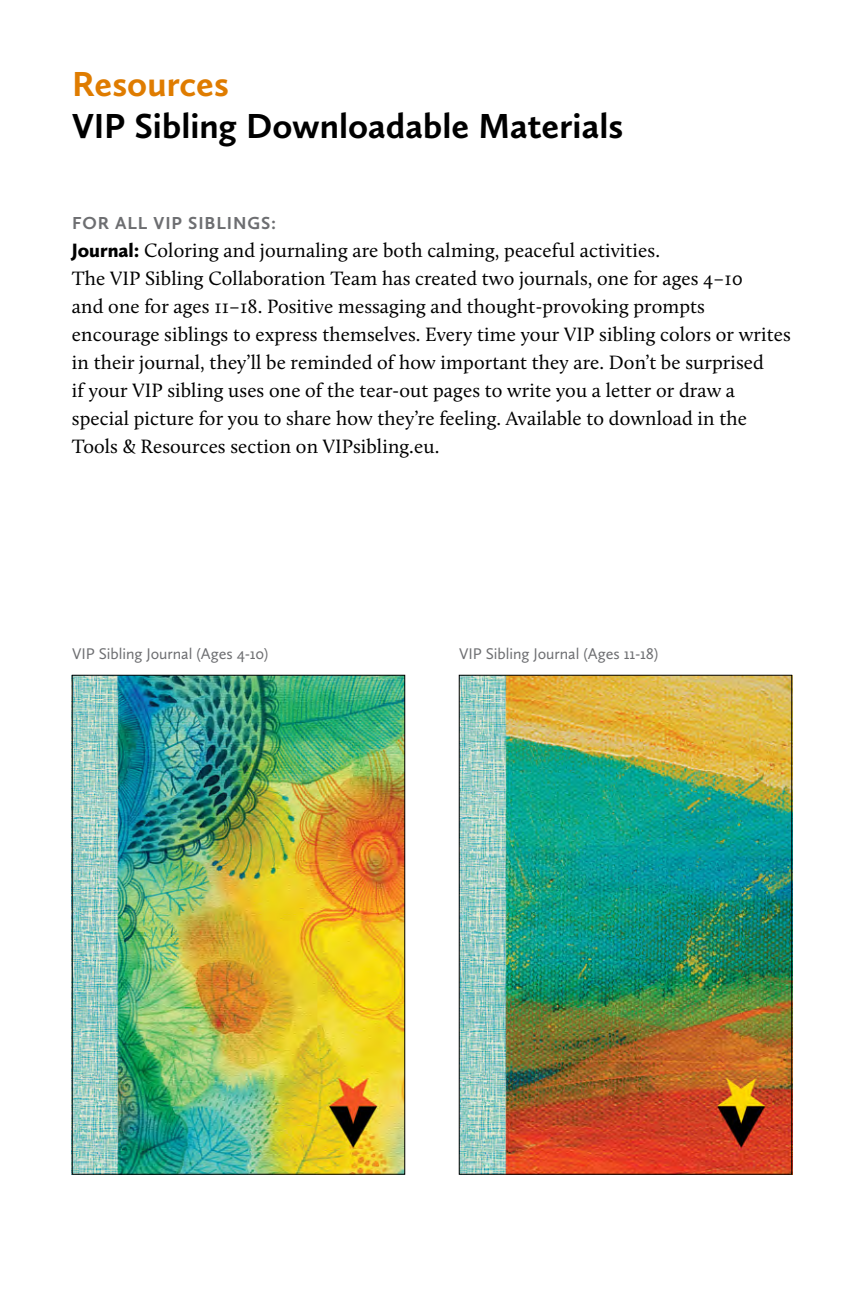
<style>
.page{position:relative;width:864px;height:1296px;background:#fff}
.page>*{position:absolute;margin:0;border:0;box-sizing:border-box;transform-origin:0 0}
.t1{font:700 36px "Calluna Sans";color:#000}
.t2{font:700 36px "Calluna Sans";color:#df7c00}
.t3{font:20px/28px "Calluna";letter-spacing:.005em;color:#000}
.t4{font:700 18px "Calluna Sans";letter-spacing:.05em;color:#6d6e71}
.t5{font:16px "Calluna Sans";color:#6d6e71}
.s1{font-family:"Calluna Sans";font-weight:900}
</style>
<div class="page">
<img style="left:461px;top:677px;width:329px;height:496px">
<img style="left:74px;top:677px;width:329px;height:496px">
<h1 class="t2" style="left:72px;top:62px;width:159px">Resources</h1>
<h1 class="t1" style="left:72px;top:104px;width:553px">VIP Sibling Downloadable Materials</h1>
<p class="t4" style="left:72px;top:212px;width:206px">FOR ALL VIP SIBLINGS:</p>
<p class="t3" style="left:72px;top:236px;width:720px"><span class="s1">Journal:</span> Coloring and journaling are both calming, peaceful activities.<br>The VIP Sibling Collaboration Team has created two journals, one for ages 4–10<br>and one for ages 11–18. Positive messaging and thought-provoking prompts encourage siblings to express themselves. Every time your VIP sibling colors or writes in their journal, they’ll be reminded of how important they are. Don’t be surprised<br>if your VIP sibling uses one of the tear-out pages to write you a letter or draw a special picture for you to share how they’re feeling. Available to download in the Tools &amp; Resources section on VIPsibling.eu.</p>
<p class="t5" style="left:72px;top:644px;width:198px">VIP Sibling Journal (Ages 4-10)</p>
<p class="t5" style="left:459px;top:644px;width:201px">VIP Sibling Journal (Ages 11-18)</p>
</div>
